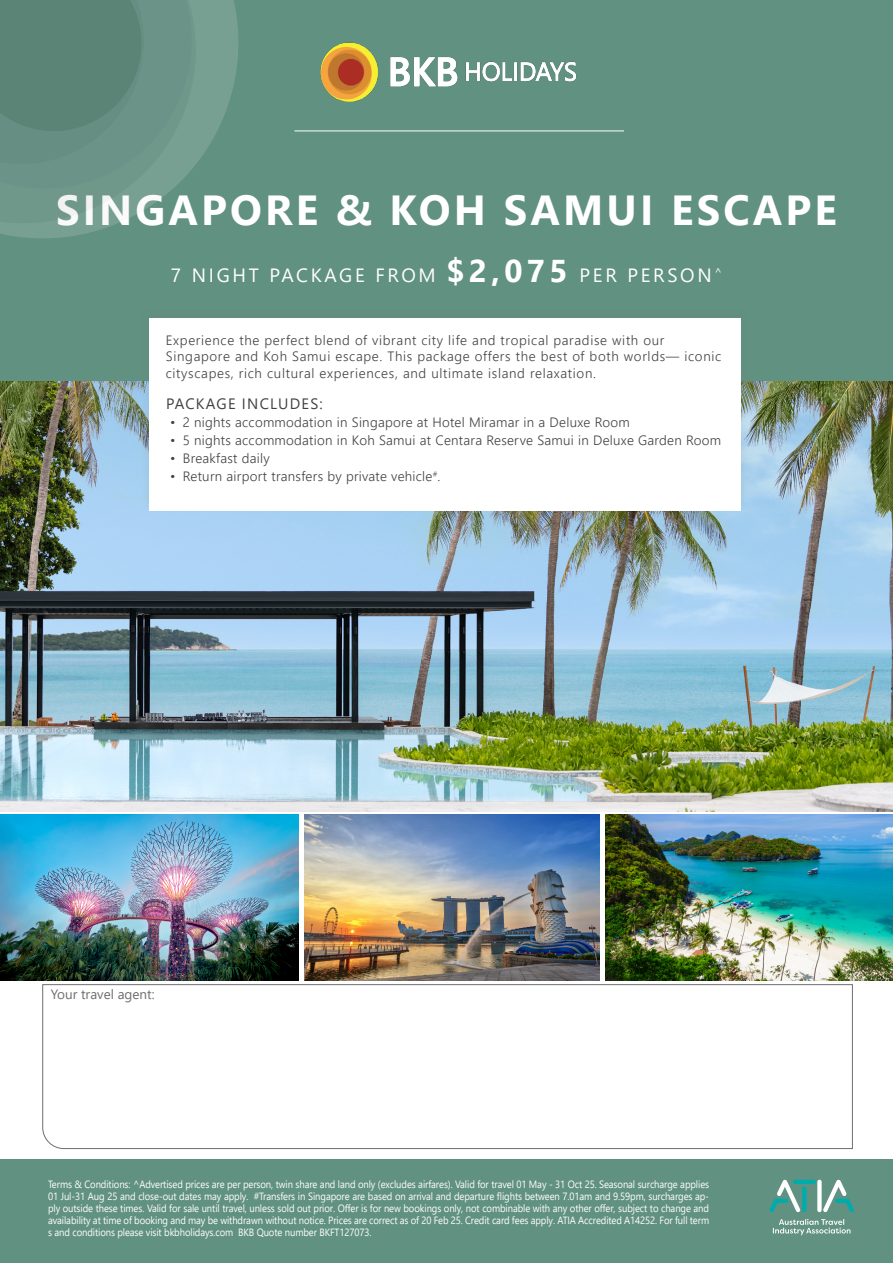
<style>
.page{position:relative;width:893px;height:1263px;background:#fff}
.page>*{position:absolute;margin:0;border:0;box-sizing:border-box;transform-origin:0 0}
.t1{font:700 48px "Segoe UI";letter-spacing:.01em;color:#fff}
.t2{font:700 42px "Segoe UI";letter-spacing:.075em;color:#fff}
.t3{font:19.2px "Segoe UI";letter-spacing:.14em;color:#fff}
.t4{font:15px "Segoe UI";letter-spacing:.085em;color:#414042}
.t5{font:300 13.5px/16.5px "Segoe UI";letter-spacing:.045em;color:#414042}
.t6{font:300 13.5px "Segoe UI";letter-spacing:.02em;color:#414042}
.t7{font:13.5px "Segoe UI";color:#6d6e71}
.t8{font:10.5px/12px "Segoe UI";letter-spacing:-.01em;color:#fff;text-align:justify;scale:.9 1}
.s1{font-weight:700;font-size:31.5px}
</style>
<div class="page">
<img style="left:0;top:380px;width:893px;height:432px">
<div style="left:0;top:1159px;width:893px;height:104px;background:#619181"></div>
<img style="left:606px;top:815px;width:287px;height:166px">
<div style="left:0;top:0;width:893px;height:380px;background:#619181"></div>
<hr style="left:294px;top:131px;width:330px;height:1px;background:#fff">
<img style="left:320px;top:42px;width:257px;height:60px">
<svg style="left:220px;top:0;width:18px;height:124px;fill:#779f92"></svg>
<svg style="left:0;top:0;width:220px;height:238px;fill:#6f978a"></svg>
<svg style="left:0;top:0;width:213px;height:210px"></svg>
<svg style="left:42px;top:984px;width:811px;height:165px"></svg>
<div style="left:140px;top:305px;width:608px;height:209px;background:#6d6e71;opacity:.11"></div>
<div style="left:149px;top:318px;width:591px;height:192px;background:#fff"></div>
<svg style="left:823px;top:1180px;width:31px;height:32px"></svg>
<svg style="left:770px;top:1180px;width:30px;height:32px"></svg>
<svg style="left:802px;top:1186px;width:4px;height:26px"></svg>
<hr style="left:793px;top:1180px;width:23px;height:4px;background:#00abac;border-radius:2px">
<div style="left:817px;top:1180px;width:5px;height:32px;background:#fff;border-radius:2px"></div>
<svg style="left:773px;top:1219px;width:77px;height:16px"></svg>
<img style="left:304px;top:815px;width:296px;height:166px">
<img style="left:0;top:815px;width:299px;height:166px">
<h1 class="t1" style="left:47px;top:146px;width:309px">STAY &amp; SWIM</h1>
<h2 class="t2" style="left:56px;top:170px;width:782px">SINGAPORE &amp; KOH SAMUI ESCAPE</h2>
<h3 class="t3" style="left:171px;top:257px;width:553px">7 NIGHT PACKAGE FROM <span class="s1">$2,075</span> PER PERSON<sup>^</sup></h3>
<p class="t5" style="left:166px;top:330px;width:557px">Experience the perfect blend of vibrant city life and tropical paradise with our<br>Singapore and Koh Samui escape. This package offers the best of both worlds— iconic cityscapes, rich cultural experiences, and ultimate island relaxation.</p>
<h3 class="t4" style="left:166px;top:390px;width:158px">PACKAGE INCLUDES:</h3>
<p class="t6" style="left:170px;top:410px;width:461px">• 2 nights accommodation in Singapore at Hotel Miramar in a Deluxe Room</p>
<p class="t6" style="left:170px;top:428px;width:553px">• 5 nights accommodation in Koh Samui at Centara Reserve Samui in Deluxe Garden Room</p>
<p class="t6" style="left:170px;top:446px;width:101px">• Breakfast daily</p>
<p class="t6" style="left:170px;top:464px;width:272px">• Return airport transfers by private vehicle<sup>#</sup>.</p>
<p class="t7" style="left:51px;top:981px;width:105px">Your travel agent:</p>
<p class="t8" style="left:48px;top:1177px;width:736px">Terms &amp; Conditions: ^Advertised prices are per person, twin share and land only (excludes airfares). Valid for travel 01 May - 31 Oct 25. Seasonal surcharge applies 01 Jul-31 Aug 25 and close-out dates may apply. #Transfers in Singapore are based on arrival and departure flights between 7.01am and 9.59pm, surcharges ap&shy;ply outside these times. Valid for sale until travel, unless sold out prior. Offer is for new bookings only, not combinable with any other offer, subject to change and availability at time of booking and may be withdrawn without notice. Prices are correct as of 20 Feb 25. Credit card fees apply. ATIA Accredited A14252. For full term s and conditions please visit bkbholidays.com BKB Quote number BKFT127073.</p>
</div>
